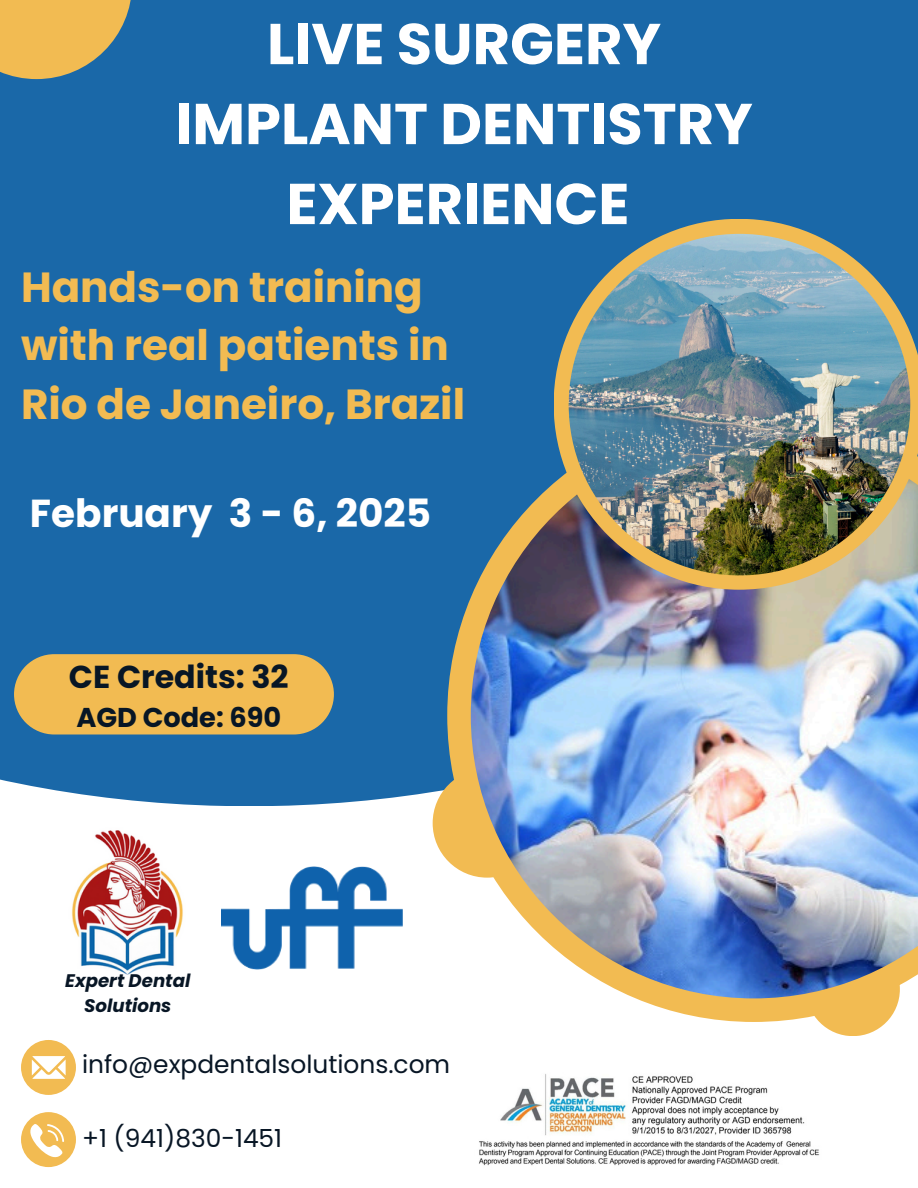
<style>
.page{position:relative;width:918px;height:1188px;background:#fff}
.page>*{position:absolute;margin:0;border:0;box-sizing:border-box;transform-origin:0 0}
.t1{font:700 57.45px/79.9px "Poppins";color:#fff;text-align:center}
.t2{font:700 42px/58.5px "Poppins";color:#f2bb52}
.t3{font:700 39px "Poppins";color:#fff}
.t4{font:700 31.8px "Poppins";color:#081625}
.t5{font:700 27.3px "Poppins";color:#081625}
.t6{font:24.9px "Poppins";color:#081625}
.t7{font:italic 700 18.15px/25.3px "Poppins";color:#081625;text-align:center}
</style>
<div class="page">
<div style="left:0;top:0;width:918px;height:806px;background:#1a68a8"></div>
<img style="left:478px;top:1074px;width:341px;height:92px">
<svg style="left:447px;top:597px;width:452px;height:425px"></svg>
<svg style="left:0;top:0;width:131px;height:79px;fill:#f2bb52"></svg>
<div style="left:433px;top:769px;width:109px;height:109px;background:#f2bb52;border-radius:50%"></div>
<div style="left:806px;top:942px;width:94px;height:94px;background:#f2bb52;border-radius:50%"></div>
<img style="left:471px;top:483px;width:447px;height:515px">
<svg style="left:554px;top:219px;width:364px;height:371px"></svg>
<img style="left:569px;top:234px;width:341px;height:341px;border-radius:50%">
<svg style="left:14px;top:654px;width:320px;height:81px;background:#e4b557"></svg>
<svg style="left:21px;top:1112px;width:55px;height:55px"></svg>
<svg style="left:21px;top:1040px;width:55px;height:55px"></svg>
<img style="left:221px;top:866px;width:182px;height:104px">
<img style="left:71px;top:830px;width:112px;height:145px">
<h3 class="t1" style="left:175px;top:4px;width:579px">LIVE SURGERY<br>IMPLANT DENTISTRY<br>EXPERIENCE</h3>
<p class="t2" style="left:21px;top:258px;width:446px">Hands-on training with real patients in<br>Rio de Janeiro, Brazil</p>
<h2 class="t3" style="left:30px;top:486px;width:403px">February 3 - 6, 2025</h2>
<p class="t4" style="left:69px;top:655px;width:221px">CE Credits: 32</p>
<p class="t5" style="left:76px;top:698px;width:206px">AGD Code: 690</p>
<h4 class="t7" style="left:65px;top:968px;width:127px">Expert Dental<br>Solutions</h4>
<p class="t6" style="left:82px;top:1047px;width:370px">info@expdentalsolutions.com</p>
<p class="t6" style="left:82px;top:1120px;width:202px">+1 (941)830-1451</p>
</div>
